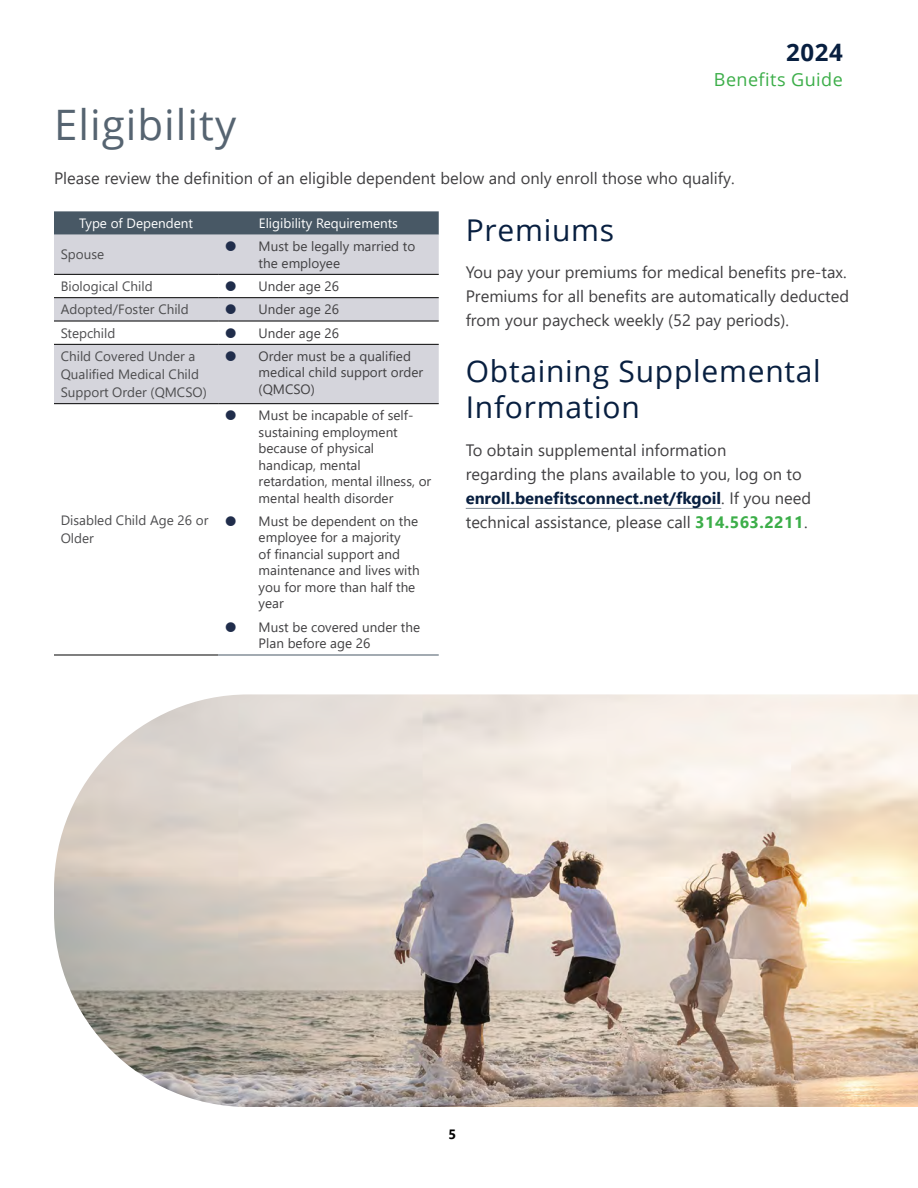
<style>
.page{position:relative;width:918px;height:1188px;background:#fff}
.page>*{position:absolute;margin:0;border:0;box-sizing:border-box;transform-origin:0 0}
.t1{font:42px "Open Sans";letter-spacing:.025em;color:#566471}
.t2{font:30px/36px "Open Sans";letter-spacing:.025em;color:#081f40}
.t3{font:700 24px "Open Sans";color:#081f40}
.t4{font:18px "Open Sans";letter-spacing:.025em;color:#3cae49}
.t5{font:16.5px/24px "Segoe UI";color:#414042}
.t6{font:13.5px/16.5px "Segoe UI";color:#414042}
.t7{font:13.5px/18px "Segoe UI";color:#4d4d4f}
.t8{font:13.5px "Segoe UI";color:#fff}
.t9{font:700 13.5px "Segoe UI";color:#000}
.s1{font-weight:700;color:#081f40}
.s2{font-weight:700;color:#3cae49}
</style>
<div class="page">
<svg style="left:54px;top:211px;width:385px;height:24px;background:#4e5d6a"></svg>
<div style="left:54px;top:235px;width:385px;height:39px;background:#d5d5dc"></div>
<svg style="left:54px;top:298px;width:385px;height:357px"></svg>
<hr style="left:54px;top:274px;width:164px;height:1px;background:#000">
<hr style="left:218px;top:274px;width:221px;height:1px;background:#000">
<hr style="left:54px;top:297px;width:164px;height:1px;background:#000">
<hr style="left:218px;top:297px;width:221px;height:1px;background:#000">
<hr style="left:54px;top:321px;width:164px;height:1px;background:#000">
<hr style="left:218px;top:321px;width:221px;height:1px;background:#000">
<hr style="left:54px;top:344px;width:164px;height:1px;background:#000">
<hr style="left:218px;top:344px;width:221px;height:1px;background:#000">
<hr style="left:54px;top:403px;width:164px;height:1px;background:#000">
<hr style="left:218px;top:403px;width:221px;height:1px;background:#000">
<hr style="left:54px;top:655px;width:164px;height:1px;background:#000">
<hr style="left:218px;top:655px;width:221px;height:1px;background:#485865">
<hr style="left:466px;top:508px;width:255px;height:1px;background:#828e98">
<img style="left:54px;top:694px;width:864px;height:413px">
<svg style="left:226px;top:241px;width:10px;height:10px"></svg>
<svg style="left:226px;top:304px;width:10px;height:10px"></svg>
<svg style="left:226px;top:328px;width:10px;height:10px"></svg>
<svg style="left:226px;top:351px;width:10px;height:10px"></svg>
<svg style="left:226px;top:410px;width:10px;height:10px"></svg>
<svg style="left:226px;top:516px;width:10px;height:10px"></svg>
<svg style="left:226px;top:622px;width:10px;height:10px"></svg>
<h3 class="t3" style="left:786px;top:35px;width:58px">2024</h3>
<h3 class="t4" style="left:714px;top:67px;width:130px">Benefits Guide</h3>
<h1 class="t1" style="left:54px;top:96px;width:184px">Eligibility</h1>
<p class="t5" style="left:54px;top:165px;width:682px">Please review the definition of an eligible dependent below and only enroll those who qualify.</p>
<p class="t8" style="left:79px;top:210px;width:115px">Type of Dependent</p>
<p class="t8" style="left:259px;top:210px;width:141px">Eligibility Requirements</p>
<p class="t7" style="left:61px;top:244px;width:45px">Spouse</p>
<p class="t6" style="left:259px;top:237px;width:158px">Must be legally married to the employee</p>
<p class="t7" style="left:61px;top:276px;width:93px">Biological Child</p>
<p class="t6" style="left:259px;top:277px;width:82px">Under age 26</p>
<p class="t7" style="left:61px;top:299px;width:130px">Adopted/Foster Child</p>
<p class="t6" style="left:259px;top:300px;width:82px">Under age 26</p>
<p class="t7" style="left:61px;top:323px;width:56px">Stepchild</p>
<p class="t6" style="left:259px;top:323px;width:82px">Under age 26</p>
<p class="t7" style="left:61px;top:346px;width:148px">Child Covered Under a<br>Qualified Medical Child<br>Support Order (QMCSO)</p>
<p class="t6" style="left:259px;top:347px;width:166px">Order must be a qualified medical child support order (QMCSO)</p>
<h2 class="t2" style="left:466px;top:211px;width:150px">Premiums</h2>
<p class="t5" style="left:466px;top:259px;width:385px">You pay your premiums for medical benefits pre-tax.<br>Premiums for all benefits are automatically deducted from your paycheck weekly (52 pay periods).</p>
<h2 class="t2" style="left:466px;top:353px;width:357px">Obtaining Supplemental<br>Information</h2>
<p class="t5" style="left:466px;top:437px;width:347px">To obtain supplemental information<br>regarding the plans available to you, log on to <span class="s1">enroll.benefitsconnect.net/fkgoil</span>. If you need technical assistance, please call <span class="s2">314.563.2211</span>.</p>
<p class="t6" style="left:259px;top:406px;width:174px">Must be incapable of self&shy;sustaining employment because of physical handicap, mental retardation, mental illness, or mental health disorder</p>
<p class="t6" style="left:259px;top:512px;width:163px">Must be dependent on the employee for a majority<br>of financial support and maintenance and lives with you for more than half the year</p>
<p class="t6" style="left:259px;top:617px;width:163px">Must be covered under the<br>Plan before age 26</p>
<p class="t7" style="left:61px;top:510px;width:149px">Disabled Child Age 26 or<br>Older</p>
<p class="t9" style="left:448px;top:1121px;width:9px">5</p>
</div>
